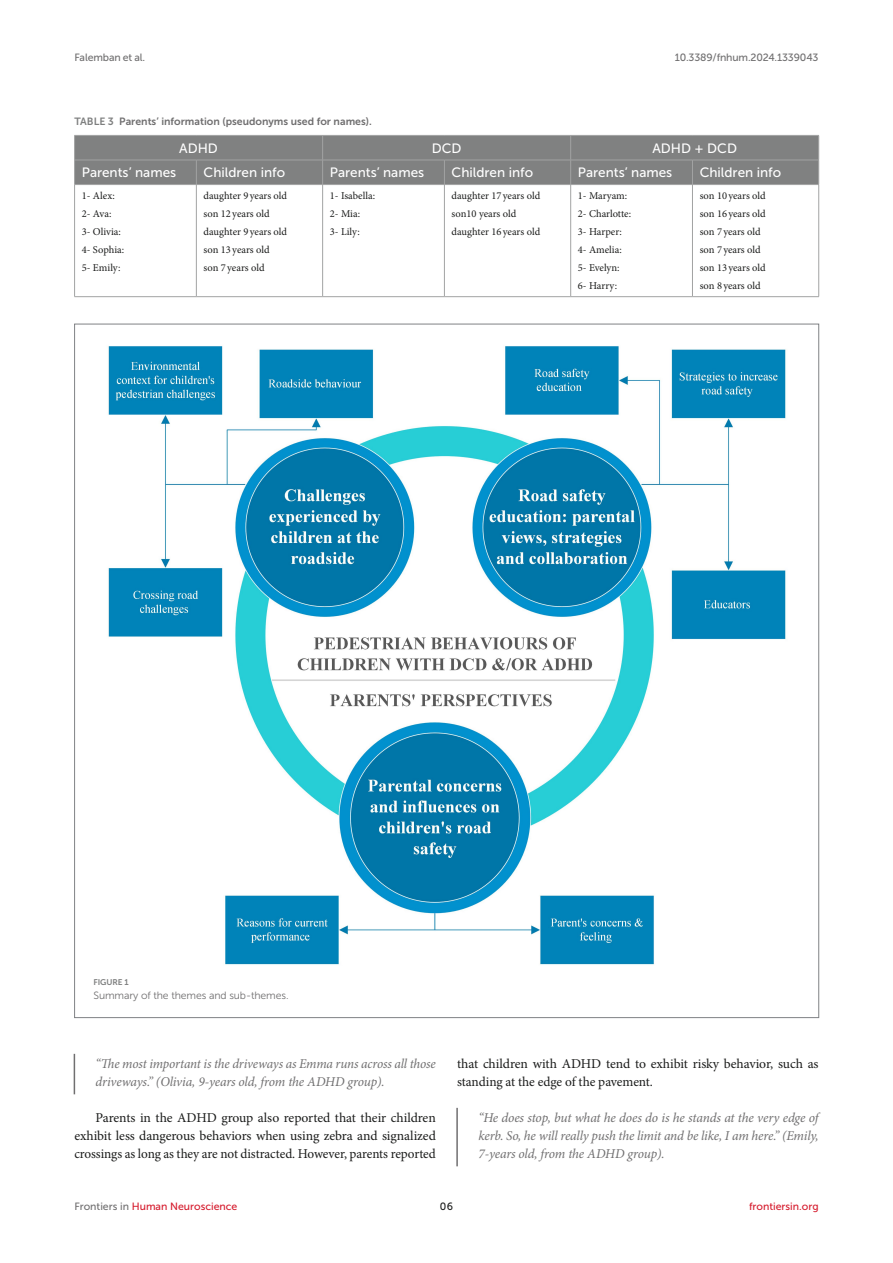
<style>
.page{position:relative;width:893px;height:1263px;background:#fff}
.page>*{position:absolute;margin:0;border:0;box-sizing:border-box;transform-origin:0 0}
.TEXT{font:13.5px/18px "Minion Pro";letter-spacing:-.01em;color:#1b1c1b;text-align:justify}
.BLOCK_QTN{font:italic 13.5px/18px "Minion Pro";letter-spacing:-.01em;color:#706f70}
.TB_CH{font:13.5px "Museo Sans 500";color:#fff}
.TB_STH{font:13.5px "Museo Sans 500";color:#fff}
.TB_TX{font:10.5px "Minion Pro";letter-spacing:-.005em;color:#1b1c1b}
.TT{font:10.5px "Museo Sans 700";color:#706f70}
.t1{font:10.5px "Museo Sans 500";color:#d51a2c}
.t2{font:10.5px "Museo Sans 500";letter-spacing:-.015em;color:#706f70}
.FIG_LEG{font:10.5px "Museo Sans 300";letter-spacing:-.01em;color:#706f70}
.t3{font:10.5px "Museo Sans 500";color:#1b1c1b}
.FIG_HD{font:8.25px "Museo Sans 700";letter-spacing:-.01em;color:#7e7f7f}
.s1{color:#7e7f7f}
.s2{color:#706f70}
</style>
<div class="page">
<hr style="left:74px;top:1054px;width:1px;height:40px;background:#706f70">
<hr style="left:456px;top:1108px;width:2px;height:58px;background:#706f70">
<svg style="left:74px;top:135px;width:745px;height:50px;background:#828383"></svg>
<hr style="left:74px;top:184px;width:122px;height:1px;background:#a2a3a3">
<hr style="left:196px;top:296px;width:127px;height:1px;background:#a2a3a3">
<hr style="left:322px;top:185px;width:1px;height:111px;background:#a2a3a3">
<hr style="left:323px;top:296px;width:121px;height:1px;background:#a2a3a3">
<hr style="left:444px;top:185px;width:1px;height:111px;background:#a2a3a3">
<hr style="left:444px;top:296px;width:127px;height:1px;background:#a2a3a3">
<hr style="left:570px;top:185px;width:1px;height:111px;background:#a2a3a3">
<hr style="left:571px;top:296px;width:121px;height:1px;background:#a2a3a3">
<hr style="left:692px;top:185px;width:1px;height:111px;background:#a2a3a3">
<hr style="left:818px;top:185px;width:1px;height:111px;background:#a2a3a3">
<hr style="left:692px;top:296px;width:127px;height:1px;background:#a2a3a3">
<hr style="left:74px;top:185px;width:1px;height:111px;background:#a2a3a3">
<hr style="left:196px;top:185px;width:1px;height:111px;background:#a2a3a3">
<hr style="left:74px;top:296px;width:122px;height:1px;background:#a2a3a3">
<img style="left:108px;top:346px;width:678px;height:619px">
<p class="t2" style="left:74px;top:51px;width:72px">Falemban et al.</p>
<p class="t2" style="left:675px;top:51px;width:145px">10.3389/fnhum.2024.1339043</p>
<p class="TT" style="left:74px;top:115px;width:299px"><span class="s1">TABLE 3</span> Parents’ information (pseudonyms used for names).</p>
<p class="TB_STH" style="left:179px;top:141px;width:40px">ADHD</p>
<p class="TB_STH" style="left:432px;top:141px;width:31px">DCD</p>
<p class="TB_STH" style="left:652px;top:141px;width:86px">ADHD + DCD</p>
<p class="TB_CH" style="left:82px;top:165px;width:96px">Parents’ names</p>
<p class="TB_CH" style="left:204px;top:165px;width:83px">Children info</p>
<p class="TB_CH" style="left:330px;top:165px;width:96px">Parents’ names</p>
<p class="TB_CH" style="left:452px;top:165px;width:83px">Children info</p>
<p class="TB_CH" style="left:578px;top:165px;width:96px">Parents’ names</p>
<p class="TB_CH" style="left:700px;top:165px;width:83px">Children info</p>
<p class="TB_TX" style="left:82px;top:189px;width:34px">1- Alex:</p>
<p class="TB_TX" style="left:82px;top:207px;width:31px">2- Ava:</p>
<p class="TB_TX" style="left:82px;top:225px;width:41px">3- Olivia:</p>
<p class="TB_TX" style="left:82px;top:243px;width:44px">4- Sophia:</p>
<p class="TB_TX" style="left:82px;top:261px;width:40px">5- Emily:</p>
<p class="TB_TX" style="left:204px;top:189px;width:85px">daughter 9 years old</p>
<p class="TB_TX" style="left:204px;top:207px;width:68px">son 12 years old</p>
<p class="TB_TX" style="left:204px;top:225px;width:85px">daughter 9 years old</p>
<p class="TB_TX" style="left:204px;top:243px;width:68px">son 13 years old</p>
<p class="TB_TX" style="left:204px;top:261px;width:62px">son 7 years old</p>
<p class="TB_TX" style="left:330px;top:189px;width:47px">1- Isabella:</p>
<p class="TB_TX" style="left:330px;top:207px;width:32px">2- Mia:</p>
<p class="TB_TX" style="left:330px;top:225px;width:31px">3- Lily:</p>
<p class="TB_TX" style="left:452px;top:189px;width:90px">daughter 17 years old</p>
<p class="TB_TX" style="left:452px;top:207px;width:66px">son10 years old</p>
<p class="TB_TX" style="left:452px;top:225px;width:90px">daughter 16 years old</p>
<p class="TB_TX" style="left:700px;top:189px;width:68px">son 10 years old</p>
<p class="TB_TX" style="left:700px;top:207px;width:68px">son 16 years old</p>
<p class="TB_TX" style="left:700px;top:225px;width:62px">son 7 years old</p>
<p class="TB_TX" style="left:700px;top:243px;width:62px">son 7 years old</p>
<p class="TB_TX" style="left:700px;top:261px;width:68px">son 13 years old</p>
<p class="TB_TX" style="left:700px;top:279px;width:62px">son 8 years old</p>
<p class="TB_TX" style="left:578px;top:189px;width:51px">1- Maryam:</p>
<p class="TB_TX" style="left:578px;top:207px;width:55px">2- Charlotte:</p>
<p class="TB_TX" style="left:578px;top:225px;width:46px">3- Harper:</p>
<p class="TB_TX" style="left:578px;top:243px;width:45px">4- Amelia:</p>
<p class="TB_TX" style="left:578px;top:261px;width:43px">5- Evelyn:</p>
<p class="TB_TX" style="left:578px;top:279px;width:41px">6- Harry:</p>
<p class="FIG_HD" style="left:94px;top:978px;width:37px">FIGURE 1</p>
<p class="FIG_LEG" style="left:94px;top:989px;width:197px">Summary of the themes and sub-themes.</p>
<p class="BLOCK_QTN" style="left:96px;top:1055px;width:342px">“The most important is the driveways as Emma runs across all those driveways.” (Olivia, 9-years old, from the ADHD group).</p>
<p class="TEXT" style="left:74px;top:1109px;width:363px;text-indent:21px">Parents in the ADHD group also reported that their children exhibit less dangerous behaviors when using zebra and signalized crossings as long as they are not distracted. However, parents reported</p>
<p class="TEXT" style="left:457px;top:1055px;width:363px">that children with ADHD tend to exhibit risky behavior, such as standing at the edge of the pavement.</p>
<p class="BLOCK_QTN" style="left:478px;top:1109px;width:342px;text-align:justify">“He does stop, but what he does do is he stands at the very edge of kerb. So, he will really push the limit and be like, I am here.” (Emily, 7-years old, from the ADHD group).</p>
<p class="t1" style="left:74px;top:1200px;width:165px"><span class="s2">Frontiers in</span> Human Neuroscience</p>
<p class="t3" style="left:440px;top:1200px;width:15px">06</p>
<p class="t1" style="left:749px;top:1200px;width:71px">frontiersin.org</p>
</div>
